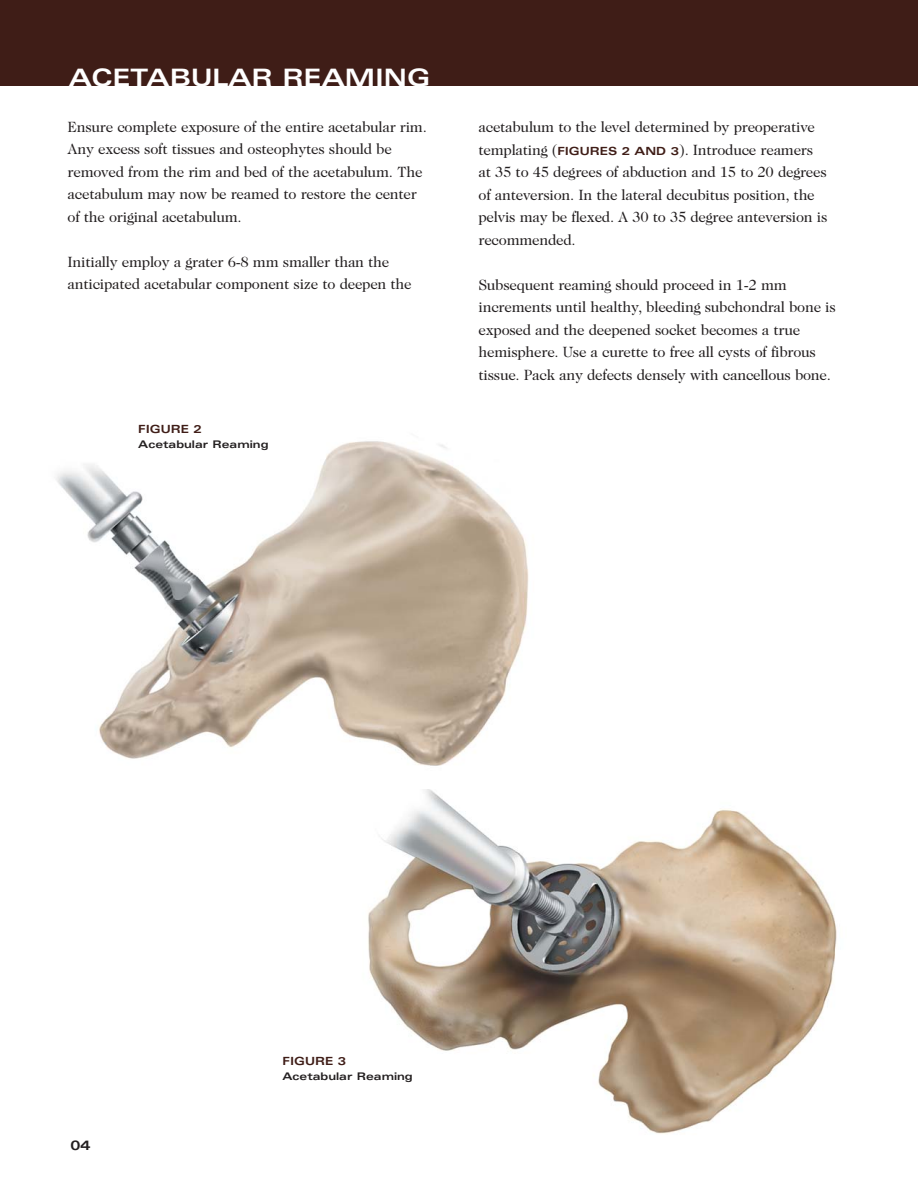
<style>
.page{position:relative;width:918px;height:1188px;background:#fff}
.page>*{position:absolute;margin:0;border:0;box-sizing:border-box;transform-origin:0 0}
.t1{font:700 expanded 24px "Univers LT";color:#fff}
.t2{font:15px/22.5px "Caslon Two Twenty Four";letter-spacing:-.015em;color:#231f20}
.t3{font:700 expanded 13.5px "Univers LT";color:#231f20}
.t4{font:700 expanded 11.25px "Univers LT";color:#3f1d17}
.t5{font:700 expanded 10.5px "Univers LT";color:#231f20}
.s1{font-family:"Univers LT";font-weight:700;font-stretch:expanded;font-size:11.25px;color:#3f1d17}
</style>
<div class="page">
<div style="left:0;top:0;width:918px;height:86px;background:#3f1d17"></div>
<img style="left:368px;top:789px;width:469px;height:345px">
<img style="left:56px;top:441px;width:473px;height:325px">
<h1 class="t1" style="left:69px;top:69px;width:363px">ACETABULAR REAMING</h1>
<p class="t2" style="left:68px;top:117px;width:361px">Ensure complete exposure of the entire acetabular rim.<br>Any excess soft tissues and osteophytes should be removed from the rim and bed of the acetabulum. The acetabulum may now be reamed to restore the center of the original acetabulum.</p>
<p class="t2" style="left:68px;top:252px;width:346px">Initially employ a grater 6-8 mm smaller than the anticipated acetabular component size to deepen the</p>
<p class="t4" style="left:138px;top:425px;width:65px">FIGURE 2</p>
<p class="t5" style="left:138px;top:441px;width:132px">Acetabular Reaming</p>
<p class="t2" style="left:479px;top:117px;width:350px">acetabulum to the level determined by preoperative templating (<span class="s1">FIGURES 2 AND 3</span>). Introduce reamers at 35 to 45 degrees of abduction and 15 to 20 degrees of anteversion. In the lateral decubitus position, the pelvis may be flexed. A 30 to 35 degree anteversion is recommended.</p>
<p class="t2" style="left:479px;top:275px;width:359px">Subsequent reaming should proceed in 1-2 mm increments until healthy, bleeding subchondral bone is exposed and the deepened socket becomes a true hemisphere. Use a curette to free all cysts of fibrous tissue. Pack any defects densely with cancellous bone.</p>
<p class="t3" style="left:70px;top:1140px;width:21px">04</p>
<p class="t4" style="left:283px;top:1057px;width:65px">FIGURE 3</p>
<p class="t5" style="left:283px;top:1073px;width:132px">Acetabular Reaming</p>
</div>
